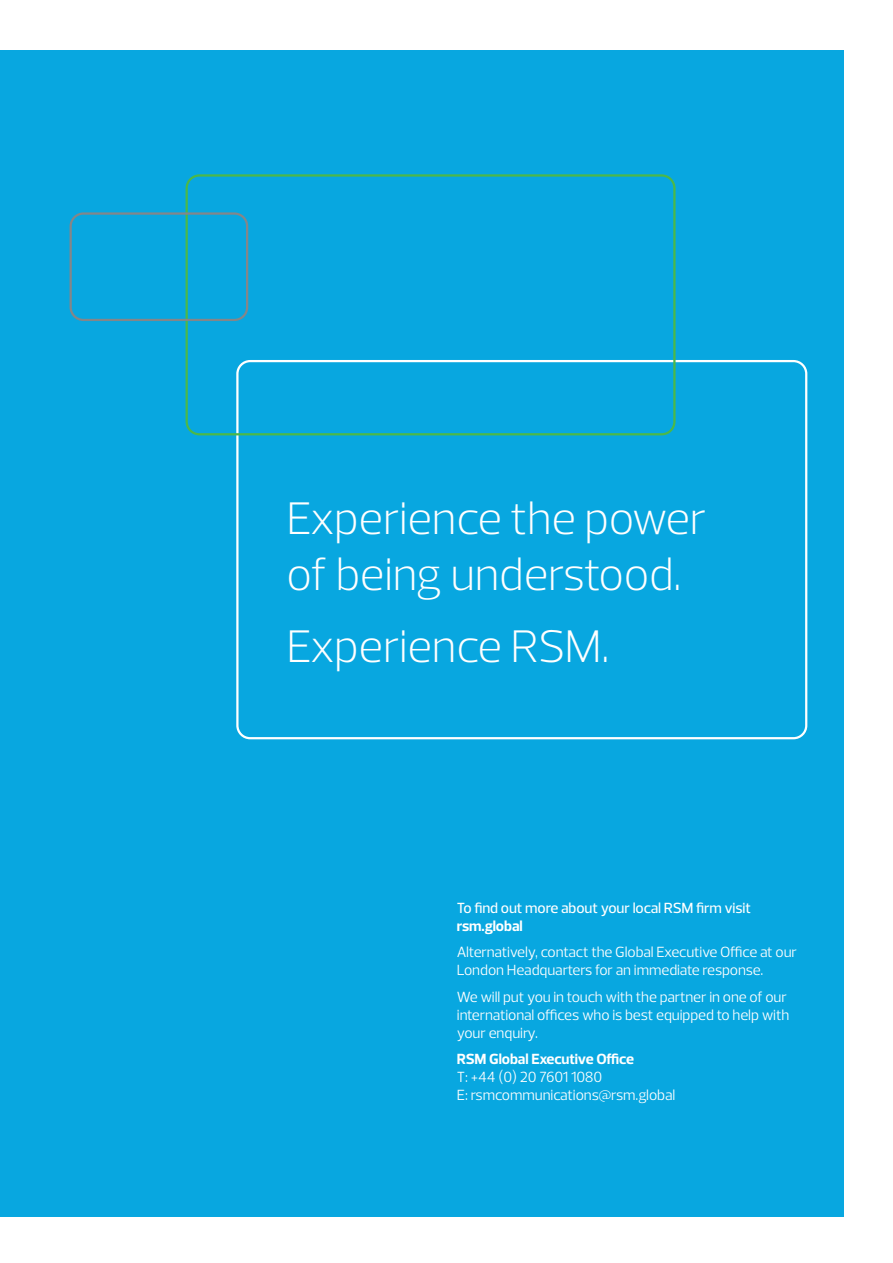
<style>
.page{position:relative;width:893px;height:1263px;background:#fff}
.page>*{position:absolute;margin:0;border:0;box-sizing:border-box;transform-origin:0 0}
.t1{font:300 46.5px/55.8px "Prelo";letter-spacing:-.01em;color:#fff}
.t2{font:15px/18px "Prelo";letter-spacing:-.01em;color:#fff}
.t3{font:500 15px "Prelo";letter-spacing:-.005em;color:#fff}
.t4{font:700 15px "Prelo";letter-spacing:-.005em;color:#fff}
</style>
<div class="page">
<div style="left:0;top:50px;width:843px;height:1166px;background:#08a7e0"></div>
<div style="left:236px;top:360px;width:571px;height:379px;border:2px solid #fff;border-radius:13px"></div>
<div style="left:186px;top:174px;width:489px;height:261px;border:2px solid #4cb848;border-radius:13px"></div>
<div style="left:70px;top:212px;width:178px;height:109px;border:2px solid #848689;border-radius:13px"></div>
<h1 class="t1" style="left:286px;top:490px;width:422px">Experience the power of being understood.</h1>
<h1 class="t1" style="left:286px;top:618px;width:325px">Experience RSM.</h1>
<p class="t3" style="left:457px;top:899px;width:296px">To find out more about your local RSM firm visit</p>
<p class="t4" style="left:457px;top:917px;width:67px">rsm.global</p>
<p class="t2" style="left:457px;top:943px;width:342px">Alternatively, contact the Global Executive Office at our<br>London Headquarters for an immediate response.</p>
<p class="t2" style="left:457px;top:987px;width:334px">We will put you in touch with the partner in one of our international offices who is best equipped to help with your enquiry.</p>
<p class="t4" style="left:457px;top:1050px;width:179px">RSM Global Executive Office</p>
<p class="t2" style="left:457px;top:1068px;width:220px">T: +44 (0) 20 7601 1080<br>E: rsmcommunications@rsm.global</p>
</div>
